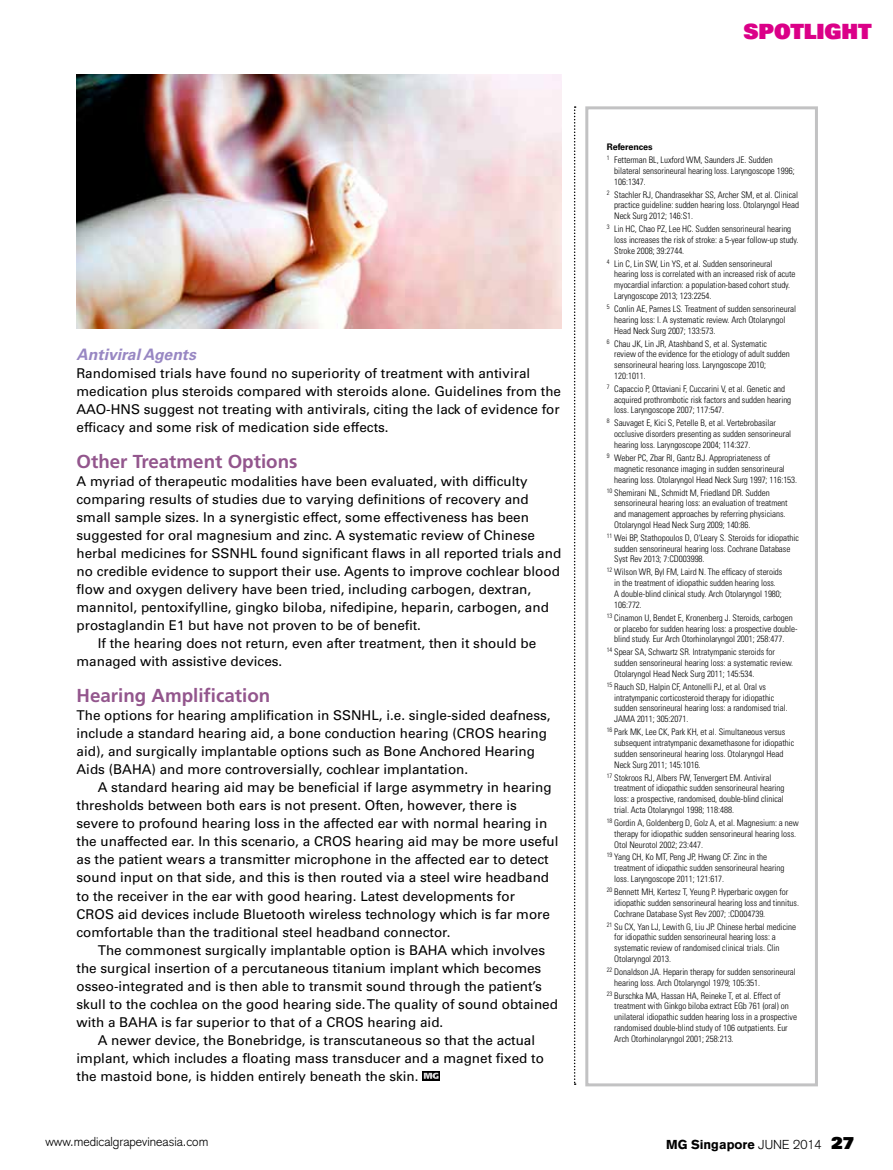
<style>
.page{position:relative;width:893px;height:1170px;background:#fff}
.page>*{position:absolute;margin:0;border:0;box-sizing:border-box;transform-origin:0 0}
.t1{font:21px "Univers LT Std X Black";letter-spacing:-.005em;color:#db0088}
.t2{font:700 18.75px "Frutiger";color:#93568d}
.t3{font:italic 700 15.75px "Univers LT Std";color:#9887c3}
.t4{font:13.5px/18px "Univers LT Std";color:#000}
.t5{font:300 12.75px "Akzidenz Grotesk";color:#000}
.t6{font:900 12.75px "Akzidenz Grotesk";color:#000}
.t7{font:300 condensed 9px/10.8px "Univers LT Std";letter-spacing:-.005em;color:#000}
.s1{font-weight:700;font-stretch:normal}
.s2{font-weight:300}
.s3{font-family:"Univers LT Std X Black";font-weight:400;font-size:16.5px}
</style>
<div class="page">
<svg style="left:574px;top:106px;width:2px;height:978px"></svg>
<svg style="left:422px;top:1071px;width:18px;height:9px"></svg>
<svg style="left:424px;top:1072px;width:15px;height:6px"></svg>
<div style="left:585px;top:106px;width:233px;height:980px;border:3px solid #c2c2c3"></div>
<img style="left:77px;top:74px;width:484px;height:254px">
<h3 class="t3" style="left:77px;top:345px;width:121px">Antiviral Agents</h3>
<p class="t4" style="left:77px;top:364px;width:486px">Randomised trials have found no superiority of treatment with antiviral medication plus steroids compared with steroids alone. Guidelines from the AAO-HNS suggest not treating with antivirals, citing the lack of evidence for efficacy and some risk of medication side effects.</p>
<h2 class="t2" style="left:77px;top:450px;width:222px">Other Treatment Options</h2>
<h3 class="t4" style="left:77px;top:472px;width:452px">A myriad of therapeutic modalities have been evaluated, with difficulty</h3>
<h3 class="t4" style="left:77px;top:490px;width:454px">comparing results of studies due to varying definitions of recovery and</h3>
<h3 class="t4" style="left:77px;top:508px;width:454px">small sample sizes. In a synergistic effect, some effectiveness has been</h3>
<h3 class="t4" style="left:77px;top:526px;width:460px">suggested for oral magnesium and zinc. A systematic review of Chinese</h3>
<h3 class="t4" style="left:77px;top:544px;width:486px">herbal medicines for SSNHL found significant flaws in all reported trials and</h3>
<h3 class="t4" style="left:77px;top:562px;width:485px">no credible evidence to support their use. Agents to improve cochlear blood</h3>
<h3 class="t4" style="left:77px;top:580px;width:456px">flow and oxygen delivery have been tried, including carbogen, dextran,</h3>
<h3 class="t4" style="left:77px;top:598px;width:474px">mannitol, pentoxifylline, gingko biloba, nifedipine, heparin, carbogen, and</h3>
<h3 class="t4" style="left:77px;top:616px;width:346px">prostaglandin E1 but have not proven to be of benefit.</h3>
<h3 class="t4" style="left:98px;top:634px;width:440px">If the hearing does not return, even after treatment, then it should be</h3>
<h3 class="t4" style="left:77px;top:652px;width:207px">managed with assistive devices.</h3>
<h2 class="t2" style="left:77px;top:684px;width:195px">Hearing Amplification</h2>
<p class="t4" style="left:77px;top:706px;width:476px">The options for hearing amplification in SSNHL, i.e. single-sided deafness, include a standard hearing aid, a bone conduction hearing (CROS hearing aid), and surgically implantable options such as Bone Anchored Hearing Aids (BAHA) and more controversially, cochlear implantation.</p>
<p class="t4" style="left:77px;top:778px;width:484px;text-indent:21px">A standard hearing aid may be beneficial if large asymmetry in hearing thresholds between both ears is not present. Often, however, there is severe to profound hearing loss in the affected ear with normal hearing in the unaffected ear. In this scenario, a CROS hearing aid may be more useful as the patient wears a transmitter microphone in the affected ear to detect sound input on that side, and this is then routed via a steel wire headband to the receiver in the ear with good hearing. Latest developments for<br>CROS aid devices include Bluetooth wireless technology which is far more comfortable than the traditional steel headband connector.</p>
<h3 class="t4" style="left:98px;top:940px;width:449px">The commonest surgically implantable option is BAHA which involves</h3>
<h3 class="t4" style="left:77px;top:958px;width:466px">the surgical insertion of a percutaneous titanium implant which becomes</h3>
<h3 class="t4" style="left:77px;top:976px;width:467px">osseo-integrated and is then able to transmit sound through the patient’s</h3>
<h3 class="t4" style="left:77px;top:994px;width:483px">skull to the cochlea on the good hearing side. The quality of sound obtained</h3>
<h3 class="t4" style="left:77px;top:1012px;width:368px">with a BAHA is far superior to that of a CROS hearing aid.</h3>
<h3 class="t4" style="left:98px;top:1030px;width:439px">A newer device, the Bonebridge, is transcutaneous so that the actual</h3>
<h3 class="t4" style="left:77px;top:1048px;width:469px">implant, which includes a floating mass transducer and a magnet fixed to</h3>
<h3 class="t4" style="left:77px;top:1066px;width:344px">the mastoid bone, is hidden entirely beneath the skin.</h3>
<h1 class="t1" style="left:744px;top:18px;width:130px">SPOTLIGHT</h1>
<p class="t7" style="left:607px;top:140px;width:167px;line-height:12.9px"><span class="s1">References<br></span><sup>1</sup> Fetterman BL, Luxford WM, Saunders JE. Sudden</p>
<p class="t7" style="left:614px;top:165px;width:182px">bilateral sensorineural hearing loss. Laryngoscope 1996;<br>106:1347.</p>
<p class="t7" style="left:614px;top:189px;width:186px;text-align:justify;text-indent:-8px"><sup>2</sup> Stachler RJ, Chandrasekhar SS, Archer SM, et al. Clinical practice guideline: sudden hearing loss. Otolaryngol Head Neck Surg 2012; 146:S1.</p>
<p class="t7" style="left:614px;top:223px;width:186px;text-indent:-8px"><sup>3</sup> Lin HC, Chao PZ, Lee HC. Sudden sensorineural hearing loss increases the risk of stroke: a 5-year follow-up study.<br>Stroke 2008; 39:2744.</p>
<p class="t7" style="left:614px;top:258px;width:183px;text-indent:-8px"><sup>4</sup> Lin C, Lin SW, Lin YS, et al. Sudden sensorineural hearing loss is correlated with an increased risk of acute myocardial infarction: a population-based cohort study.<br>Laryngoscope 2013; 123:2254.</p>
<p class="t7" style="left:614px;top:303px;width:183px;text-indent:-8px"><sup>5</sup> Conlin AE, Parnes LS. Treatment of sudden sensorineural hearing loss: I. A systematic review. Arch Otolaryngol<br>Head Neck Surg 2007; 133:573.</p>
<p class="t7" style="left:614px;top:338px;width:177px;text-indent:-7px"><sup>6</sup> Chau JK, Lin JR, Atashband S, et al. Systematic review of the evidence for the etiology of adult sudden sensorineural hearing loss. Laryngoscope 2010; 120:1011.</p>
<p class="t7" style="left:614px;top:383px;width:179px;text-indent:-7px"><sup>7</sup> Capaccio P, Ottaviani F, Cuccarini V, et al. Genetic and acquired prothrombotic risk factors and sudden hearing loss. Laryngoscope 2007; 117:547.</p>
<p class="t7" style="left:614px;top:418px;width:179px;text-indent:-7px"><sup>8</sup> Sauvaget E, Kici S, Petelle B, et al. Vertebrobasilar occlusive disorders presenting as sudden sensorineural hearing loss. Laryngoscope 2004; 114:327.</p>
<p class="t7" style="left:614px;top:452px;width:184px;text-indent:-7px"><sup>9</sup> Weber PC, Zbar RI, Gantz BJ. Appropriateness of magnetic resonance imaging in sudden sensorineural hearing loss. Otolaryngol Head Neck Surg 1997; 116:153.</p>
<p class="t7" style="left:614px;top:487px;width:175px;text-indent:-8px"><sup>10</sup> Shemirani NL, Schmidt M, Friedland DR. Sudden sensorineural hearing loss: an evaluation of treatment and management approaches by referring physicians.<br>Otolaryngol Head Neck Surg 2009; 140:86.</p>
<p class="t7" style="left:614px;top:532px;width:186px;text-indent:-8px"><sup>11</sup> Wei BP, Stathopoulos D, O'Leary S. Steroids for idiopathic sudden sensorineural hearing loss. Cochrane Database<br>Syst Rev 2013; 7:CD003998.</p>
<p class="t7" style="left:614px;top:567px;width:170px;text-indent:-8px"><sup>12</sup> Wilson WR, Byl FM, Laird N. The efficacy of steroids in the treatment of idiopathic sudden hearing loss.<br>A double-blind clinical study. Arch Otolaryngol 1980; 106:772.</p>
<p class="t7" style="left:614px;top:612px;width:185px;text-indent:-8px"><sup>13</sup> Cinamon U, Bendet E, Kronenberg J. Steroids, carbogen or placebo for sudden hearing loss: a prospective double&shy;blind study. Eur Arch Otorhinolaryngol 2001; 258:477.</p>
<p class="t7" style="left:614px;top:646px;width:181px;text-indent:-8px"><sup>14</sup> Spear SA, Schwartz SR. Intratympanic steroids for sudden sensorineural hearing loss: a systematic review.<br>Otolaryngol Head Neck Surg 2011; 145:534.</p>
<p class="t7" style="left:614px;top:681px;width:175px;text-indent:-8px"><sup>15</sup> Rauch SD, Halpin CF, Antonelli PJ, et al. Oral vs intratympanic corticosteroid therapy for idiopathic sudden sensorineural hearing loss: a randomised trial.<br>JAMA 2011; 305:2071.</p>
<p class="t7" style="left:614px;top:726px;width:182px;text-indent:-8px"><sup>16</sup> Park MK, Lee CK, Park KH, et al. Simultaneous versus subsequent intratympanic dexamethasone for idiopathic sudden sensorineural hearing loss. Otolaryngol Head Neck Surg 2011; 145:1016.</p>
<p class="t7" style="left:614px;top:772px;width:172px;text-indent:-8px"><sup>17</sup> Stokroos RJ, Albers FW, Tenvergert EM. Antiviral treatment of idiopathic sudden sensorineural hearing loss: a prospective, randomised, double-blind clinical trial. Acta Otolaryngol 1998; 118:488.</p>
<p class="t7" style="left:614px;top:817px;width:186px;text-indent:-8px"><sup>18</sup> Gordin A, Goldenberg D, Golz A, et al. Magnesium: a new therapy for idiopathic sudden sensorineural hearing loss.<br>Otol Neurotol 2002; 23:447.</p>
<p class="t7" style="left:614px;top:851px;width:172px;text-indent:-8px"><sup>19</sup> Yang CH, Ko MT, Peng JP, Hwang CF. Zinc in the treatment of idiopathic sudden sensorineural hearing loss. Laryngoscope 2011; 121:617.</p>
<p class="t7" style="left:614px;top:886px;width:186px;text-indent:-8px"><sup>20</sup> Bennett MH, Kertesz T, Yeung P. Hyperbaric oxygen for idiopathic sudden sensorineural hearing loss and tinnitus.<br>Cochrane Database Syst Rev 2007; :CD004739.</p>
<p class="t7" style="left:614px;top:920px;width:183px;text-indent:-8px"><sup>21</sup> Su CX, Yan LJ, Lewith G, Liu JP. Chinese herbal medicine for idiopathic sudden sensorineural hearing loss: a systematic review of randomised clinical trials. Clin Otolaryngol 2013.</p>
<p class="t7" style="left:614px;top:966px;width:183px;text-indent:-8px"><sup>22</sup> Donaldson JA. Heparin therapy for sudden sensorineural hearing loss. Arch Otolaryngol 1979; 105:351.</p>
<p class="t7" style="left:614px;top:989px;width:184px;text-indent:-8px"><sup>23</sup> Burschka MA, Hassan HA, Reineke T, et al. Effect of treatment with Ginkgo biloba extract EGb 761 (oral) on unilateral idiopathic sudden hearing loss in a prospective randomised double-blind study of 106 outpatients. Eur Arch Otorhinolaryngol 2001; 258:213.</p>
<h3 class="t5" style="left:45px;top:1134px;width:164px">www.medicalgrapevineasia.com</h3>
<h3 class="t6" style="left:666px;top:1136px;width:190px">MG Singapore <span class="s2">JUNE 2014</span> <span class="s3">27</span></h3>
</div>
